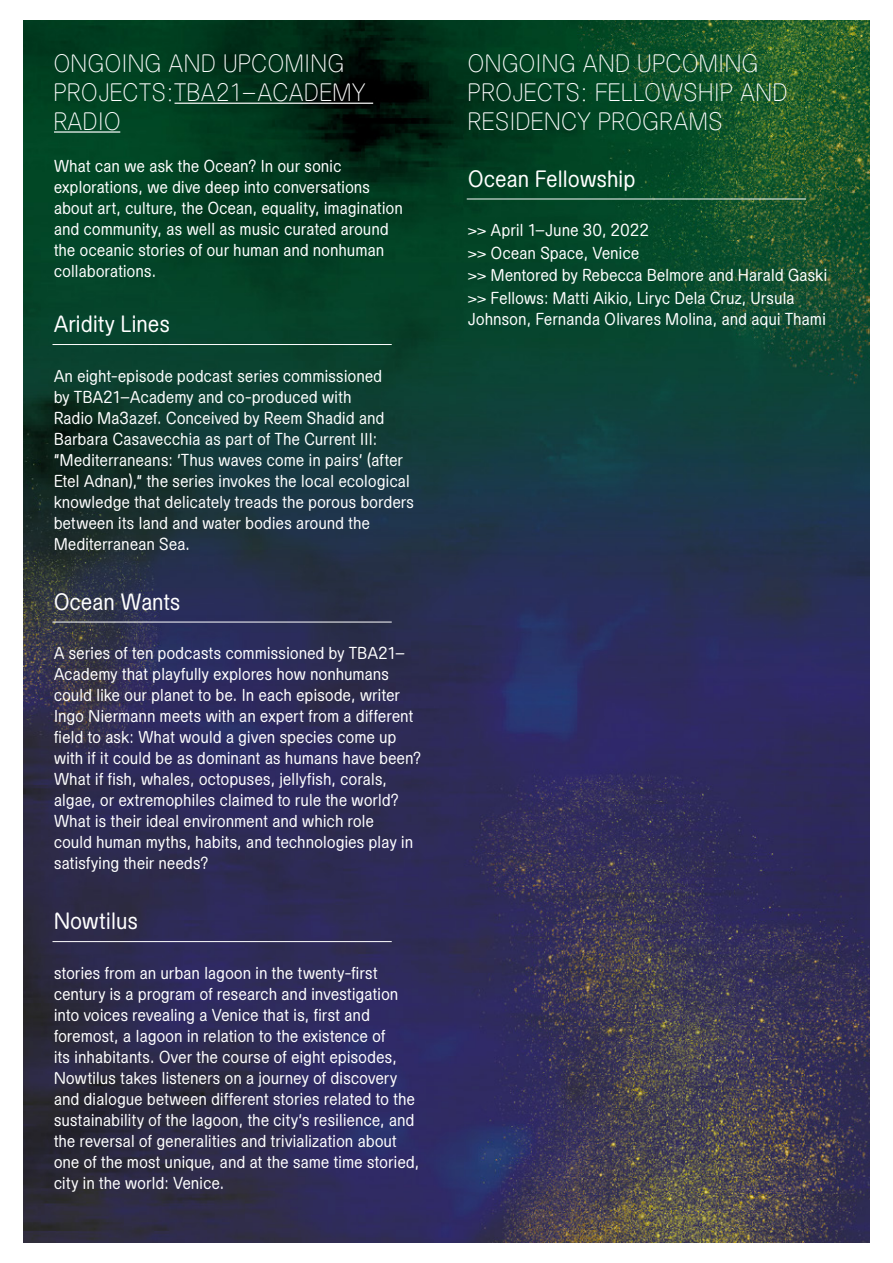
<style>
.page{position:relative;width:893px;height:1263px;background:#fff}
.page>*{position:absolute;margin:0;border:0;box-sizing:border-box;transform-origin:0 0}
.Paragraph_Headline{font:500 24px/28.8px "Amare";letter-spacing:.05em;color:#fff}
.Headline{font:22.5px "Amare Alta";letter-spacing:.02em;color:#fff}
.Paragraph_body{font:16.5px/21px "Amare Alta";letter-spacing:.025em;color:#fff}
</style>
<div class="page">
<img style="left:24px;top:20px;width:845px;height:1223px">
<hr style="left:175px;top:103px;width:198px;height:1px;background:#fff">
<hr style="left:54px;top:131px;width:66px;height:2px;background:#fff">
<hr style="left:52px;top:344px;width:340px;height:1px;background:#fff">
<hr style="left:52px;top:622px;width:340px;height:1px;background:#fff">
<hr style="left:52px;top:941px;width:340px;height:1px;background:#fff">
<hr style="left:467px;top:199px;width:339px;height:1px;background:#fff">
<p class="Paragraph_Headline" style="left:54px;top:48px;width:313px">ONGOING AND UPCOMING<br>PROJECTS:TBA21–ACADEMY<br>RADIO</p>
<p class="Paragraph_body" style="left:54px;top:155px;width:350px">What can we ask the Ocean? In our sonic explorations, we dive deep into conversations about art, culture, the Ocean, equality, imagination and community, as well as music curated around the oceanic stories of our human and nonhuman collaborations.</p>
<p class="Headline" style="left:54px;top:310px;width:117px">Aridity Lines</p>
<p class="Paragraph_body" style="left:54px;top:365px;width:361px">An eight-episode podcast series commissioned<br>by TBA21–Academy and co-produced with<br>Radio Ma3azef. Conceived by Reem Shadid and Barbara Casavecchia as part of The Current III: “Mediterraneans: ‘Thus waves come in pairs’ (after Etel Adnan),” the series invokes the local ecological knowledge that delicately treads the porous borders between its land and water bodies around the Mediterranean Sea.</p>
<p class="Headline" style="left:54px;top:587px;width:128px">Ocean Wants</p>
<p class="Paragraph_body" style="left:54px;top:642px;width:369px">A series of ten podcasts commissioned by TBA21– Academy that playfully explores how nonhumans could like our planet to be. In each episode, writer Ingo Niermann meets with an expert from a different field to ask: What would a given species come up with if it could be as dominant as humans have been?<br>What if fish, whales, octopuses, jellyfish, corals, algae, or extremophiles claimed to rule the world?<br>What is their ideal environment and which role<br>could human myths, habits, and technologies play in satisfying their needs?</p>
<p class="Headline" style="left:54px;top:907px;width:85px">Nowtilus</p>
<p class="Paragraph_body" style="left:54px;top:962px;width:367px">stories from an urban lagoon in the twenty-first century is a program of research and investigation into voices revealing a Venice that is, first and foremost, a lagoon in relation to the existence of<br>its inhabitants. Over the course of eight episodes, Nowtilus takes listeners on a journey of discovery and dialogue between different stories related to the sustainability of the lagoon, the city’s resilience, and the reversal of generalities and trivialization about one of the most unique, and at the same time storied, city in the world: Venice.</p>
<p class="Paragraph_Headline" style="left:468px;top:48px;width:320px">ONGOING AND UPCOMING<br>PROJECTS: FELLOWSHIP AND<br>RESIDENCY PROGRAMS</p>
<p class="Headline" style="left:468px;top:164px;width:168px">Ocean Fellowship</p>
<p class="Paragraph_body" style="left:468px;top:219px;width:182px">&gt;&gt; April 1–June 30, 2022</p>
<p class="Paragraph_body" style="left:468px;top:242px;width:172px">&gt;&gt; Ocean Space, Venice</p>
<p class="Paragraph_body" style="left:468px;top:264px;width:360px">&gt;&gt; Mentored by Rebecca Belmore and Harald Gaski</p>
<p class="Paragraph_body" style="left:468px;top:287px;width:359px">&gt;&gt; Fellows: Matti Aikio, Liryc Dela Cruz, Ursula<br>Johnson, Fernanda Olivares Molina, and aqui Thami</p>
</div>
